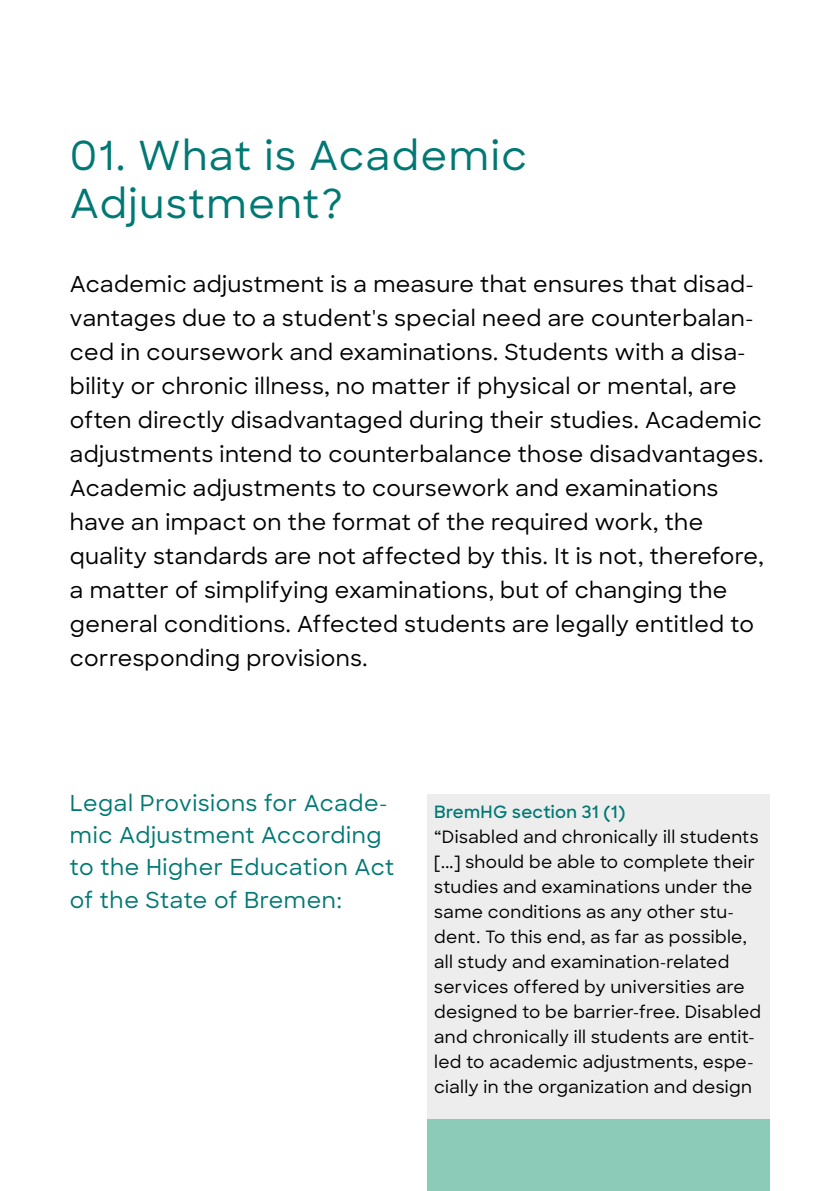
<style>
.page{position:relative;width:840px;height:1191px;background:#fff}
.page>*{position:absolute;margin:0;border:0;box-sizing:border-box;transform-origin:0 0}
.t1{font:500 40px/48px "Sharp Sans";letter-spacing:.04em;color:#007873}
.t2{font:500 22px/34px "Sharp Sans";letter-spacing:.02em;color:#000}
.t3{font:500 22px/32px "Sharp Sans";letter-spacing:.03em;color:#007873}
.t4{font:500 17px/25px "Sharp Sans";letter-spacing:.02em;color:#000}
.t5{font:600 17px "Sharp Sans";letter-spacing:.02em;color:#007873}
</style>
<div class="page">
<div style="left:427px;top:795px;width:342px;height:396px;background:#ededed"></div>
<div style="left:427px;top:1119px;width:342px;height:72px;background:#8bcbb7"></div>
<h1 class="t1" style="left:70px;top:130px;width:458px">01. What is Academic<br>Adjustment?</h1>
<p class="t2" style="left:70px;top:266px;width:695px">Academic adjustment is a measure that ensures that disad&shy;vantages due to a student's special need are counterbalan&shy;ced in coursework and examinations. Students with a disa&shy;bility or chronic illness, no matter if physical or mental, are often directly disadvantaged during their studies. Academic adjustments intend to counterbalance those disadvantages.<br>Academic adjustments to coursework and examinations have an impact on the format of the required work, the quality standards are not affected by this. It is not, therefore, a matter of simplifying examinations, but of changing the general conditions. Affected students are legally entitled to corresponding provisions.</p>
<p class="t3" style="left:70px;top:786px;width:325px">Legal Provisions for Acade&shy;mic Adjustment According to the Higher Education Act of the State of Bremen:</p>
<p class="t5" style="left:434px;top:799px;width:193px">BremHG section 31 (1)</p>
<p class="t4" style="left:434px;top:823px;width:328px">“Disabled and chronically ill students [...] should be able to complete their studies and examinations under the same conditions as any other stu&shy;dent. To this end, as far as possible, all study and examination-related services offered by universities are designed to be barrier-free. Disabled and chronically ill students are entit&shy;led to academic adjustments, espe&shy;cially in the organization and design</p>
</div>
